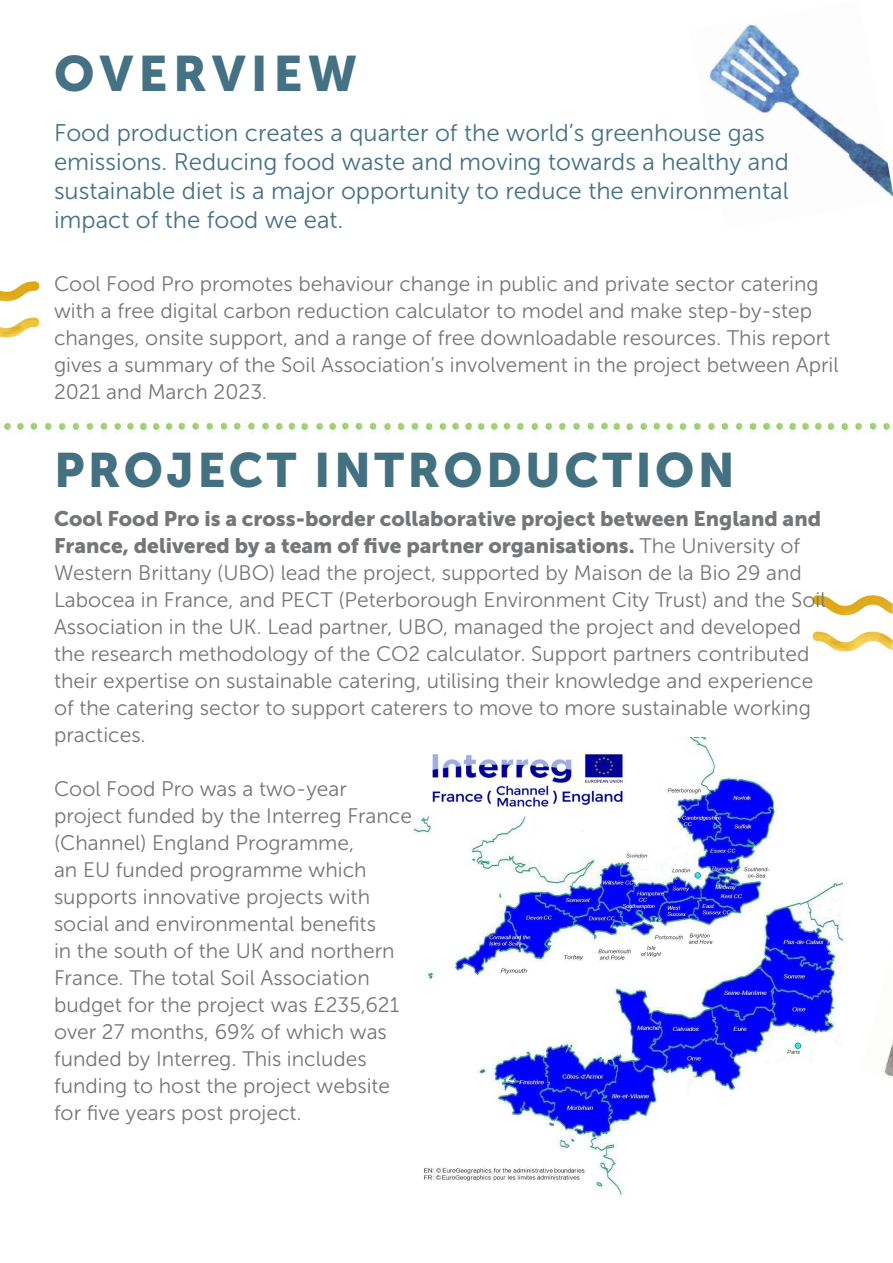
<style>
.page{position:relative;width:893px;height:1263px;background:#fff}
.page>*{position:absolute;margin:0;border:0;box-sizing:border-box;transform-origin:0 0}
.t1{font:49.5px "Museo Sans 900";letter-spacing:.11em;color:#457184}
.t2{font:48px "Museo Sans 900";letter-spacing:.07em;color:#447182}
.t3{font:24px/28.8px "Museo Sans 300";color:#457184}
.t4{font:21px/27px "Museo Sans 300";color:#757678}
.s1{font-family:"Museo Sans 900"}
</style>
<div class="page">
<img style="left:709px;top:24px;width:184px;height:174px">
<img style="left:4px;top:422px;width:886px;height:9px">
<img style="left:415px;top:738px;width:427px;height:457px">
<img style="left:812px;top:595px;width:81px;height:57px">
<img style="left:0;top:281px;width:40px;height:57px">
<img style="left:884px;top:1041px;width:9px;height:36px">
<p class="t1" style="left:54px;top:46px;width:305px">OVERVIEW</p>
<p class="t3" style="left:54px;top:119px;width:736px">Food production creates a quarter of the world’s greenhouse gas emissions. Reducing food waste and moving towards a healthy and sustainable diet is a major opportunity to reduce the environmental impact of the food we eat.</p>
<p class="t4" style="left:54px;top:270px;width:786px">Cool Food Pro promotes behaviour change in public and private sector catering with a free digital carbon reduction calculator to model and make step-by-step changes, onsite support, and a range of free downloadable resources. This report gives a summary of the Soil Association’s involvement in the project between April 2021 and March 2023.</p>
<p class="t2" style="left:54px;top:443px;width:682px">PROJECT INTRODUCTION</p>
<p class="t4" style="left:54px;top:505px;width:773px"><span class="s1">Cool Food Pro is a cross-border collaborative project between England and France, delivered by a team of five partner organisations.</span> The University of Western Brittany (UBO) lead the project, supported by Maison de la Bio 29 and Labocea in France, and PECT (Peterborough Environment City Trust) and the Soil Association in the UK. Lead partner, UBO, managed the project and developed the research methodology of the CO2 calculator. Support partners contributed their expertise on sustainable catering, utilising their knowledge and experience of the catering sector to support caterers to move to more sustainable working practices.</p>
<p class="t4" style="left:54px;top:775px;width:360px">Cool Food Pro was a two-year project funded by the Interreg France (Channel) England Programme,<br>an EU funded programme which supports innovative projects with social and environmental benefits<br>in the south of the UK and northern<br>France. The total Soil Association budget for the project was £235,621 over 27 months, 69% of which was funded by Interreg. This includes funding to host the project website for five years post project.</p>
</div>
